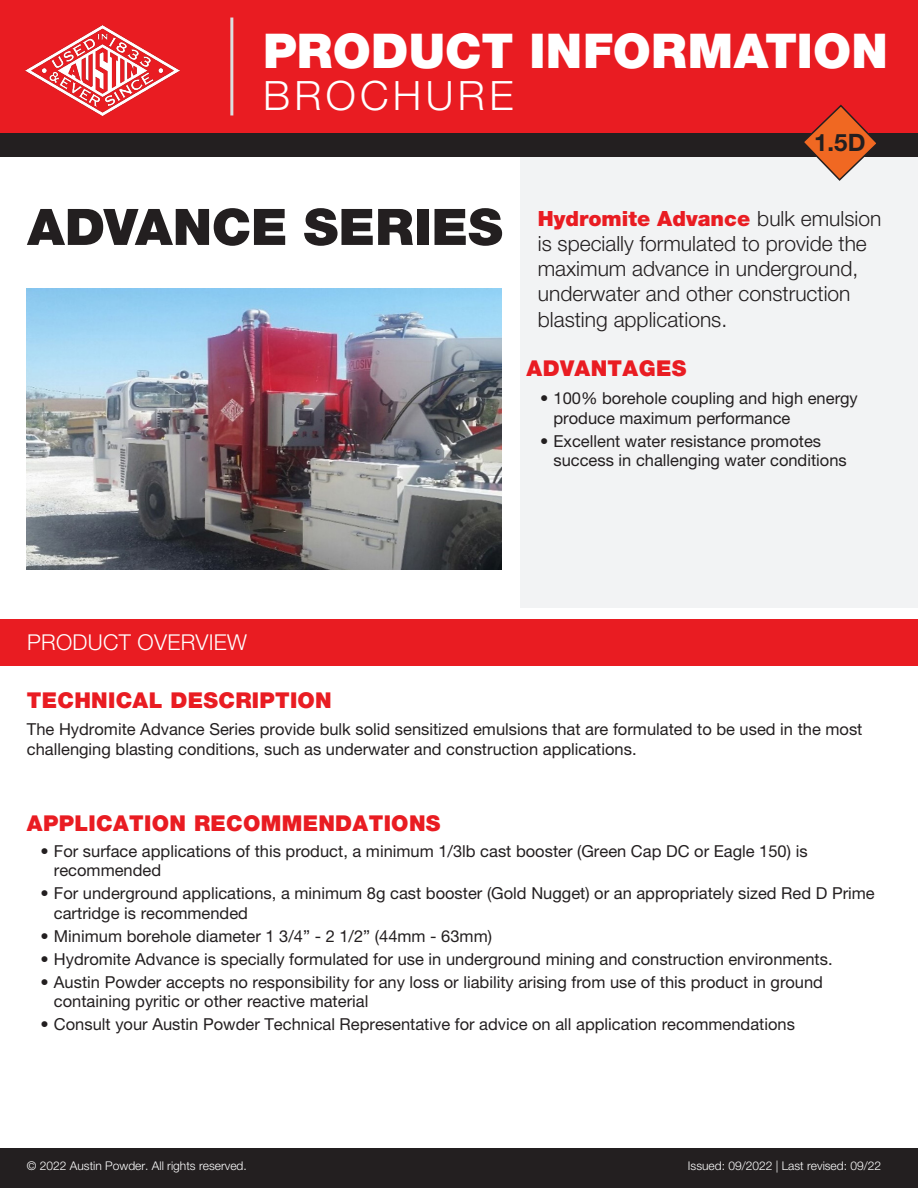
<style>
.page{position:relative;width:918px;height:1188px;background:#fff}
.page>*{position:absolute;margin:0;border:0;box-sizing:border-box;transform-origin:0 0}
.t1{font:900 50.4px "Helvetica Neue CE";letter-spacing:-.005em;color:#231f20}
.t2{font:900 48px "Helvetica Neue CE";letter-spacing:.005em;color:#fff}
.t3{font:300 40.5px "Helvetica Neue CE";letter-spacing:.11em;color:#fff}
.t4{font:700 24px "Helvetica Neue CE";color:#231f20}
.t5{font:900 21.9px "Helvetica Neue CE";letter-spacing:.015em;color:#e91c22}
.t6{font:300 21.9px "Helvetica Neue CE";letter-spacing:.015em;color:#fff}
.t7{font:300 21px/25.2px "Helvetica Neue CE";color:#231f20}
.t8{font:16.5px/19.5px "Helvetica Neue CE";color:#231f20}
.t9{font:300 12px "Helvetica Neue CE";color:#fff}
.s1{font-weight:900;color:#e91c22}
.s2{color:#231f20}
</style>
<div class="page">
<div style="left:521px;top:151px;width:397px;height:457px;background:#f2f3f4"></div>
<img style="left:27px;top:288px;width:474px;height:281px">
<div style="left:0;top:619px;width:918px;height:46px;background:#e91c22"></div>
<div style="left:0;top:0;width:918px;height:134px;background:#e91c22"></div>
<img style="left:26px;top:25px;width:153px;height:90px">
<hr style="left:230px;top:18px;width:3px;height:97px;background:#dcdddf">
<div style="left:0;top:1148px;width:918px;height:40px;background:#231f20"></div>
<div style="left:0;top:134px;width:918px;height:23px;background:#231f20"></div>
<svg style="left:801px;top:104px;width:78px;height:77px"></svg>
<p class="t2" style="left:263px;top:21px;width:626px">PRODUCT INFORMATION</p>
<p class="t3" style="left:263px;top:71px;width:252px">BROCHURE</p>
<p class="t1" style="left:27px;top:196px;width:477px">ADVANCE SERIES</p>
<p class="t4" style="left:814px;top:127px;width:53px">1.5D</p>
<p class="t7" style="left:538px;top:207px;width:345px"><span class="s1">Hydromite Advance</span> bulk emulsion is specially formulated to provide the maximum advance in underground, underwater and other construction blasting applications.</p>
<p class="t5" style="left:526px;top:355px;width:161px">ADVANTAGES</p>
<p class="t8" style="left:554px;top:390px;width:306px;text-indent:-14px">• 100% borehole coupling and high energy produce maximum performance</p>
<p class="t8" style="left:554px;top:432px;width:295px;text-indent:-14px">• Excellent water resistance promotes success in challenging water conditions</p>
<p class="t6" style="left:27px;top:629px;width:221px">PRODUCT OVERVIEW</p>
<p class="t5" style="left:27px;top:687px;width:307px">TECHNICAL DESCRIPTION</p>
<p class="t8" style="left:27px;top:721px;width:837px">The Hydromite Advance Series provide bulk solid sensitized emulsions that are formulated to be used in the most challenging blasting conditions, such as underwater and construction applications.</p>
<p class="t5" style="left:27px;top:810px;width:415px">APPLICATION RECOMMENDATIONS</p>
<p class="t8" style="left:54px;top:843px;width:755px;text-indent:-14px">• For surface applications of this product, a minimum 1/3lb cast booster (Green Cap DC or Eagle 150) is recommended</p>
<p class="t8" style="left:54px;top:885px;width:822px;text-indent:-14px">• For underground applications, a minimum 8g cast booster (Gold Nugget) or an appropriately sized Red D Prime cartridge is recommended</p>
<p class="t8" style="left:40px;top:928px;width:453px">• Minimum borehole diameter 1 3/4” - 2 1/2” (44mm - 63mm)</p>
<p class="t8" style="left:40px;top:951px;width:794px">• Hydromite Advance is specially formulated for use in underground mining and construction environments.</p>
<p class="t8" style="left:54px;top:974px;width:771px;text-indent:-14px">• Austin Powder accepts no responsibility for any loss or liability arising from use of this product in ground containing pyritic or other reactive material</p>
<p class="t8" style="left:40px;top:1016px;width:756px">• Consult your Austin Powder Technical Representative for advice on all application recommendations</p>
<p class="t9" style="left:27px;top:1158px;width:221px">© 2022 Austin Powder. All rights reserved.</p>
<p class="t9" style="left:688px;top:1158px;width:208px">Issued: 09/2022 | Last revised: 09/22<span class="s2">21</span></p>
</div>
